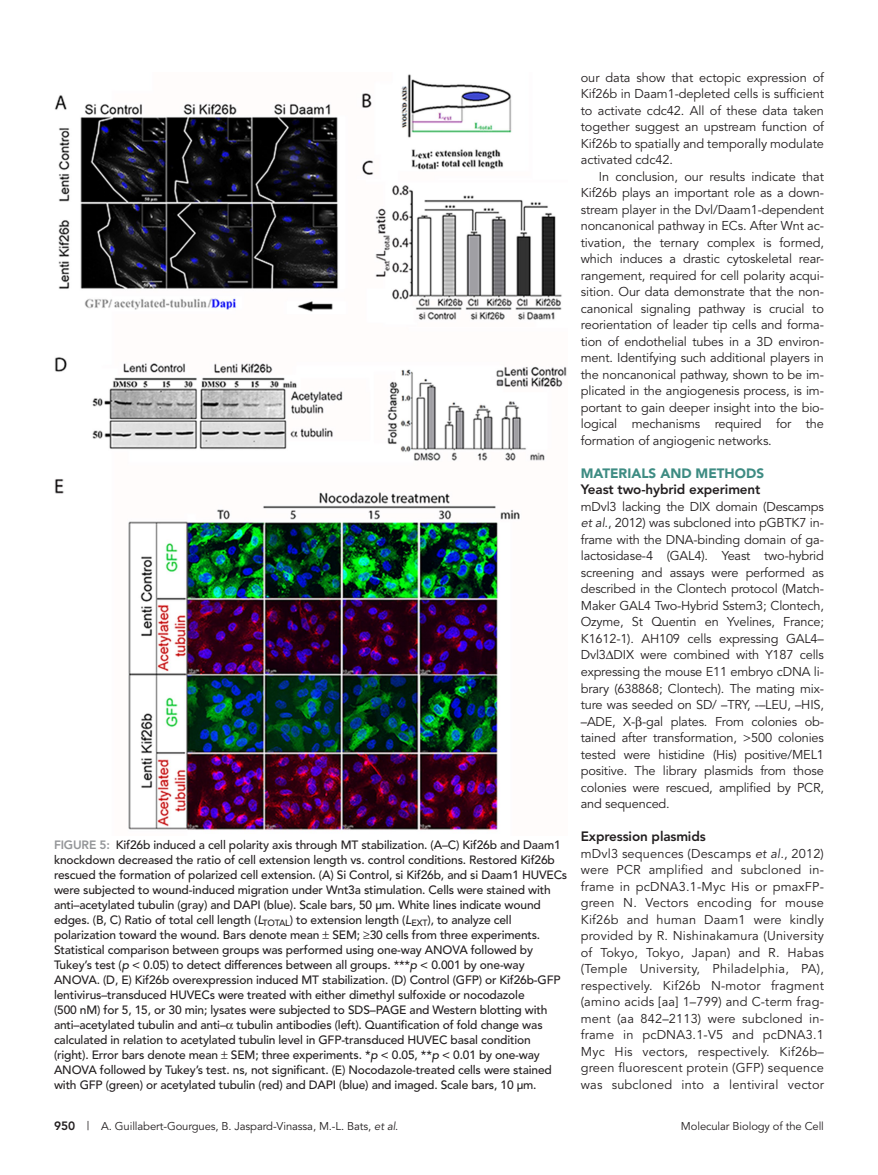
<style>
.page{position:relative;width:878px;height:1175px;background:#fff}
.page>*{position:absolute;margin:0;border:0;box-sizing:border-box;transform-origin:0 0}
.H2afterH1{font:800 13.5px "Avenir";letter-spacing:-.01em;color:#231f20}
.t1{font:900 13.5px "Avenir";color:#3e8c83}
.ParaFL{font:12.75px/16.5px "Avenir";color:#231f20;text-align:justify}
.Para{font:12.75px/16.5px "Avenir";letter-spacing:-.005em;color:#231f20;text-align:justify}
.FigCaption{font:500 12px/15px "Avenir";letter-spacing:-.015em;color:#231f20}
.t2{font:11.25px "Avenir";letter-spacing:-.01em;color:#231f20}
.s1{font-weight:800;color:#939598}
.s2{font-style:italic}
.s3{font-weight:800;font-size:12px}
.s4{font-size:12px}
</style>
<div class="page">
<img style="left:54px;top:74px;width:513px;height:756px">
<p class="FigCaption" style="left:54px;top:837px;width:514px"><span class="s1">FIGURE 5:</span> Kif26b induced a cell polarity axis through MT stabilization. (A–C) Kif26b and Daam1 knockdown decreased the ratio of cell extension length vs. control conditions. Restored Kif26b rescued the formation of polarized cell extension. (A) Si Control, si Kif26b, and si Daam1 HUVECs were subjected to wound-induced migration under Wnt3a stimulation. Cells were stained with anti–acetylated tubulin (gray) and DAPI (blue). Scale bars, 50 μm. White lines indicate wound edges. (B, C) Ratio of total cell length (<span class="s2">L</span><sub>TOTAL</sub>) to extension length (<span class="s2">L</span><sub>EXT</sub>), to analyze cell polarization toward the wound. Bars denote mean SEM; ≥30 cells from three experiments.<br>Statistical comparison between groups was performed using one-way ANOVA followed by Tukey’s test (<span class="s2">p</span> &lt; 0.05) to detect differences between all groups. ***<span class="s2">p</span> &lt; 0.001 by one-way ANOVA. (D, E) Kif26b overexpression induced MT stabilization. (D) Control (GFP) or Kif26b-GFP lentivirus–transduced HUVECs were treated with either dimethyl sulfoxide or nocodazole<br>(500 nM) for 5, 15, or 30 min; lysates were subjected to SDS–PAGE and Western blotting with anti–acetylated tubulin and anti– tubulin antibodies (left). Quantification of fold change was calculated in relation to acetylated tubulin level in GFP-transduced HUVEC basal condition (right). Error bars denote mean SEM; three experiments. *<span class="s2">p</span> &lt; 0.05, **<span class="s2">p</span> &lt; 0.01 by one-way ANOVA followed by Tukey’s test. ns, not significant. (E) Nocodazole-treated cells were stained with GFP (green) or acetylated tubulin (red) and DAPI (blue) and imaged. Scale bars, 10 μm.</p>
<p class="Para" style="left:580px;top:69px;width:245px">our data show that ectopic expression of Kif26b in Daam1-depleted cells is sufficient to activate cdc42. All of these data taken together suggest an upstream function of Kif26b to spatially and temporally modulate activated cdc42.</p>
<p class="Para" style="left:580px;top:168px;width:245px;text-indent:18px">In conclusion, our results indicate that Kif26b plays an important role as a down&shy;stream player in the Dvl/Daam1-dependent noncanonical pathway in ECs. After Wnt ac&shy;tivation, the ternary complex is formed, which induces a drastic cytoskeletal rear&shy;rangement, required for cell polarity acqui&shy;sition. Our data demonstrate that the non&shy;canonical signaling pathway is crucial to reorientation of leader tip cells and forma&shy;tion of endothelial tubes in a 3D environ&shy;ment. Identifying such additional players in the noncanonical pathway, shown to be im&shy;plicated in the angiogenesis process, is im&shy;portant to gain deeper insight into the bio&shy;logical mechanisms required for the formation of angiogenic networks.</p>
<h1 class="t1" style="left:580px;top:465px;width:185px">MATERIALS AND METHODS</h1>
<p class="H2afterH1" style="left:580px;top:482px;width:181px">Yeast two-hybrid experiment</p>
<p class="ParaFL" style="left:580px;top:498px;width:245px">mDvl3 lacking the DIX domain (Descamps <span class="s2">et al.</span>, 2012) was subcloned into pGBTK7 in&shy;frame with the DNA-binding domain of ga&shy;lactosidase-4 (GAL4). Yeast two-hybrid screening and assays were performed as described in the Clontech protocol (Match-Maker GAL4 Two-Hybrid Sstem3; Clontech, Ozyme, St Quentin en Yvelines, France; K1612-1). AH109 cells expressing GAL4– Dvl3 DIX were combined with Y187 cells expressing the mouse E11 embryo cDNA li&shy;brary (638868; Clontech). The mating mix&shy;ture was seeded on SD/ –TRY, -–LEU, –HIS, –ADE, X- -gal plates. From colonies ob&shy;tained after transformation, &gt;500 colonies tested were histidine (His) positive/MEL1 positive. The library plasmids from those colonies were rescued, amplified by PCR, and sequenced.</p>
<h2 class="H2afterH1" style="left:580px;top:828px;width:126px">Expression plasmids</h2>
<p class="ParaFL" style="left:580px;top:845px;width:245px">mDvl3 sequences (Descamps <span class="s2">et al.</span>, 2012) were PCR amplified and subcloned in&shy;frame in pcDNA3.1-Myc His or pmaxFP&shy;green N. Vectors encoding for mouse Kif26b and human Daam1 were kindly provided by R. Nishinakamura (University of Tokyo, Tokyo, Japan) and R. Habas (Temple University, Philadelphia, PA), respectively. Kif26b N-motor fragment (amino acids [aa] 1–799) and C-term frag&shy;ment (aa 842–2113) were subcloned in&shy;frame in pcDNA3.1-V5 and pcDNA3.1<br>Myc His vectors, respectively. Kif26b– green fluorescent protein (GFP) sequence was subcloned into a lentiviral vector</p>
<p class="t2" style="left:54px;top:1119px;width:346px"><span class="s3">950</span> <span class="s4">|</span> A. Guillabert-Gourgues, B. Jaspard-Vinassa, M.-L. Bats, <span class="s2">et al</span>.</p>
<p class="t2" style="left:681px;top:1119px;width:144px">Molecular Biology of the Cell</p>
</div>
